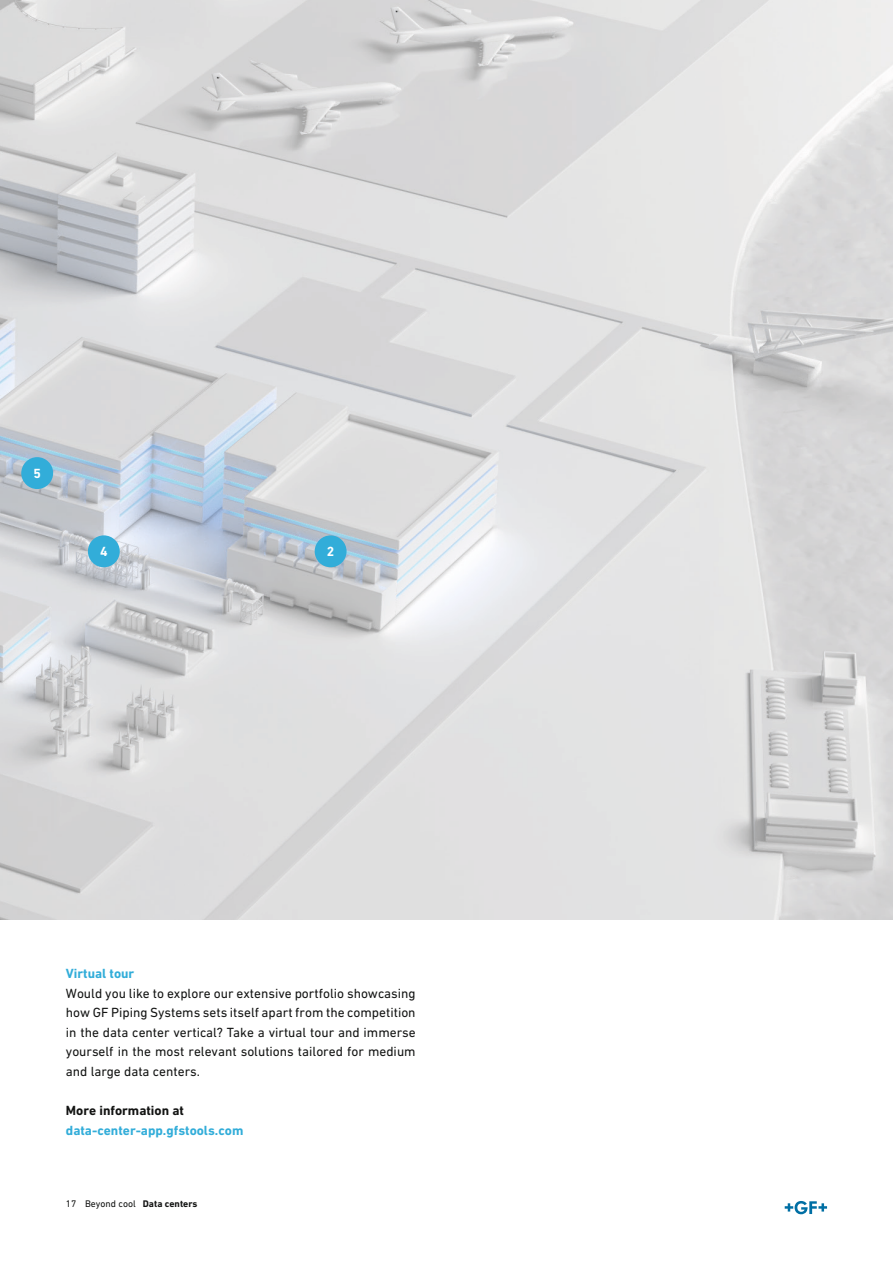
<style>
.page{position:relative;width:893px;height:1263px;background:#fff}
.page>*{position:absolute;margin:0;border:0;box-sizing:border-box;transform-origin:0 0}
.t1{font:13.5px/19.5px "DIN Next W1 G";color:#131413;text-align:justify}
.t2{font:700 13.5px "DIN Next W1 G";color:#32add9}
.t3{font:700 13.5px "DIN Next W1 G";color:#131413}
.t4{font:700 13.5px "DIN Next W1 G";color:#fff}
.t5{font:9.75px "DIN Next W1 G";color:#131413}
.s1{font-weight:700}
</style>
<div class="page">
<img style="left:0;top:0;width:893px;height:919px">
<div style="left:315px;top:535px;width:32px;height:32px;background:#32add9;border-radius:50%"></div>
<div style="left:88px;top:535px;width:32px;height:32px;background:#32add9;border-radius:50%"></div>
<div style="left:21px;top:457px;width:32px;height:32px;background:#32add9;border-radius:50%"></div>
<svg style="left:785px;top:1201px;width:42px;height:13px"></svg>
<p class="t4" style="left:33px;top:466px;width:9px">5</p>
<p class="t4" style="left:100px;top:544px;width:9px">4</p>
<p class="t4" style="left:327px;top:544px;width:9px">2</p>
<p class="t2" style="left:66px;top:965px;width:70px">Virtual tour</p>
<p class="t1" style="left:66px;top:983px;width:351px">Would you like to explore our extensive portfolio showcasing how GF Piping Systems sets itself apart from the competition in the data center vertical? Take a virtual tour and immerse yourself in the most relevant solutions tailored for medium and large data centers.</p>
<p class="t3" style="left:66px;top:1102px;width:120px">More information at</p>
<p class="t2" style="left:66px;top:1122px;width:179px">data-center-app.gfstools.com</p>
<p class="t5" style="left:66px;top:1197px;width:133px">17 Beyond cool <span class="s1">Data centers</span></p>
</div>
